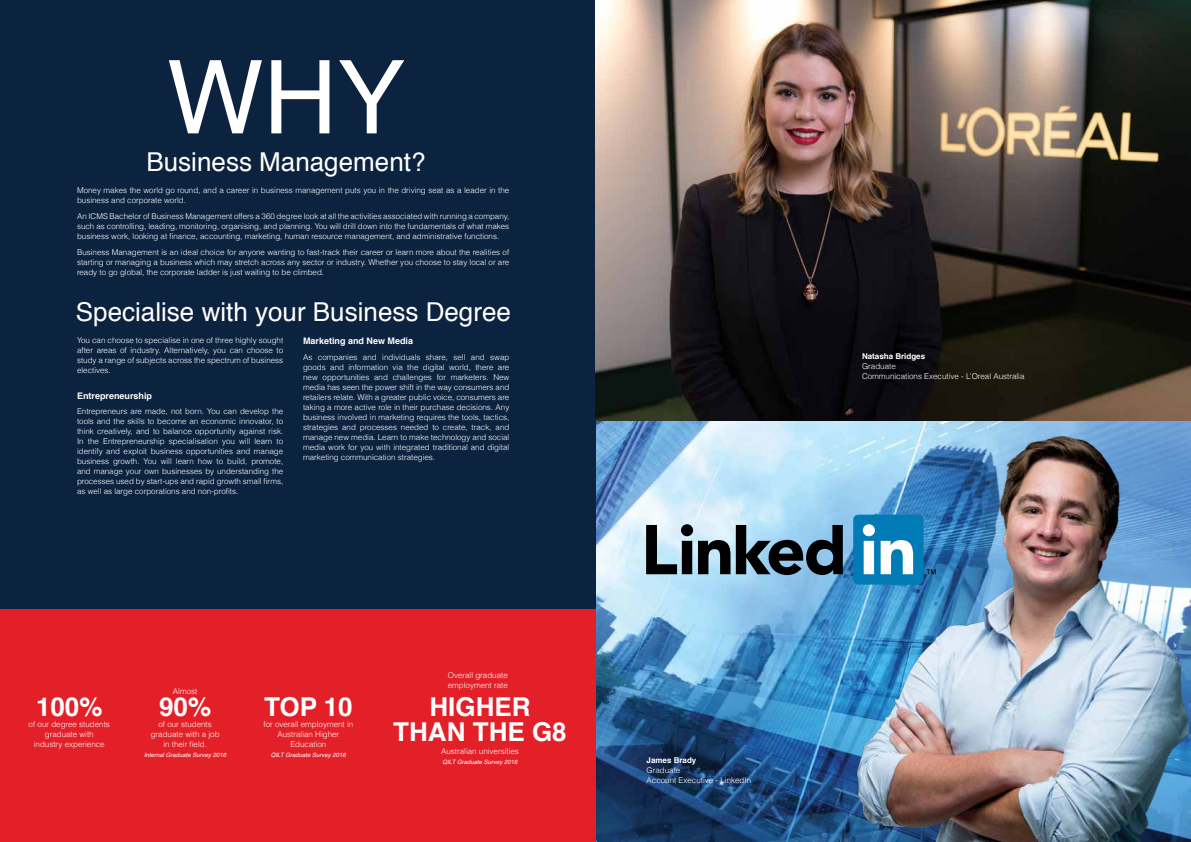
<style>
.page{position:relative;width:1191px;height:842px;background:#fff}
.page>*{position:absolute;margin:0;border:0;box-sizing:border-box;transform-origin:0 0}
.t1{font:102px "Helvetica";color:#fff}
.t2{font:26px "Helvetica";color:#fff}
.t3{font:700 26px/25px "Helvetica";color:#fff;text-align:center}
.t4{font:700 9px "Helvetica";color:#fff}
.t5{font:300 8px/10px "Helvetica";color:#fff;text-align:justify}
.t6{font:700 8px "Helvetica";color:#fff}
.t7{font:italic 6px "Helvetica";color:#fff}
</style>
<div class="page">
<img style="left:595px;top:0;width:596px;height:842px">
<div style="left:0;top:0;width:595px;height:842px;background:#0c2340"></div>
<div style="left:0;top:609px;width:595px;height:233px;background:#e31f27"></div>
<img style="left:850px;top:432px;width:341px;height:410px">
<svg style="left:646px;top:524px;width:84px;height:50px;background:#6f7e86"></svg>
<svg style="left:736px;top:525px;width:107px;height:50px;background:#4b6473"></svg>
<div style="left:853px;top:515px;width:70px;height:70px;background:#007bb6;border-radius:5px"></div>
<svg style="left:863px;top:524px;width:50px;height:50px"></svg>
<svg style="left:926px;top:569px;width:9px;height:5px"></svg>
<h1 class="t1" style="left:167px;top:19px;width:239px">WHY</h1>
<h2 class="t2" style="left:146px;top:141px;width:280px">Business Management?</h2>
<p class="t5" style="left:77px;top:185px;width:434px">Money makes the world go round, and a career in business management puts you in the driving seat as a leader in the business and corporate world.</p>
<p class="t5" style="left:77px;top:211px;width:434px">An ICMS Bachelor of Business Management offers a 360 degree look at all the activities associated with running a company, such as controlling, leading, monitoring, organising, and planning. You will drill down into the fundamentals of what makes business work, looking at finance, accounting, marketing, human resource management, and administrative functions.</p>
<p class="t5" style="left:77px;top:247px;width:434px">Business Management is an ideal choice for anyone wanting to fast-track their career or learn more about the realities of starting or managing a business which may stretch across any sector or industry. Whether you choose to stay local or are ready to go global, the corporate ladder is just waiting to be climbed.</p>
<h2 class="t2" style="left:76px;top:292px;width:436px">Specialise with your Business Degree</h2>
<p class="t5" style="left:77px;top:335px;width:208px">You can choose to specialise in one of three highly sought after areas of industry. Alternatively, you can choose to study a range of subjects across the spectrum of business electives.</p>
<p class="t4" style="left:77px;top:388px;width:77px">Entrepreneurship</p>
<p class="t5" style="left:77px;top:406px;width:208px">Entrepreneurs are made, not born. You can develop the tools and the skills to become an economic innovator, to think creatively, and to balance opportunity against risk.<br>In the Entrepreneurship specialisation you will learn to identify and exploit business opportunities and manage business growth. You will learn how to build, promote, and manage your own businesses by understanding the processes used by start-ups and rapid growth small firms, as well as large corporations and non-profits.</p>
<p class="t4" style="left:303px;top:334px;width:112px">Marketing and New Media</p>
<p class="t5" style="left:303px;top:351px;width:208px">As companies and individuals share, sell and swap goods and information via the digital world, there are new opportunities and challenges for marketers. New media has seen the power shift in the way consumers and retailers relate. With a greater public voice, consumers are taking a more active role in their purchase decisions. Any business involved in marketing requires the tools, tactics, strategies and processes needed to create, track, and manage new media. Learn to make technology and social media work for you with integrated traditional and digital marketing communication strategies.</p>
<h2 class="t3" style="left:36px;top:695px;width:68px">100%</h2>
<p class="t5" style="left:34px;top:729px;width:72px;text-align:center">graduate with industry experience</p>
<p class="t5" style="left:29px;top:719px;width:83px">of our degree students</p>
<p class="t5" style="left:173px;top:685px;width:26px">Almost</p>
<h2 class="t3" style="left:159px;top:695px;width:54px">90%</h2>
<p class="t5" style="left:151px;top:729px;width:70px;text-align:center">graduate with a job in their field.</p>
<p class="t7" style="left:144px;top:750px;width:84px">Internal Graduate Survey 2016</p>
<p class="t5" style="left:158px;top:719px;width:55px">of our students</p>
<h2 class="t3" style="left:264px;top:695px;width:90px">TOP 10</h2>
<p class="t5" style="left:263px;top:719px;width:91px;text-align:center">for overall employment in<br>Australian Higher<br>Education</p>
<p class="t7" style="left:271px;top:750px;width:76px">QILT Graduate Survey 2016</p>
<p class="t5" style="left:448px;top:669px;width:62px">Overall graduate employment rate</p>
<h2 class="t3" style="left:393px;top:695px;width:175px">HIGHER<br>THAN THE G8</h2>
<p class="t5" style="left:441px;top:746px;width:79px">Australian universities</p>
<p class="t7" style="left:442px;top:757px;width:76px">QILT Graduate Survey 2016</p>
<p class="t6" style="left:646px;top:754px;width:51px">James Brady</p>
<p class="t5" style="left:646px;top:765px;width:106px">Graduate<br>Account Executive - LinkedIn</p>
<p class="t6" style="left:862px;top:350px;width:65px">Natasha Bridges</p>
<p class="t5" style="left:862px;top:361px;width:164px">Graduate<br>Communications Executive - L’Oreal Australia</p>
</div>
